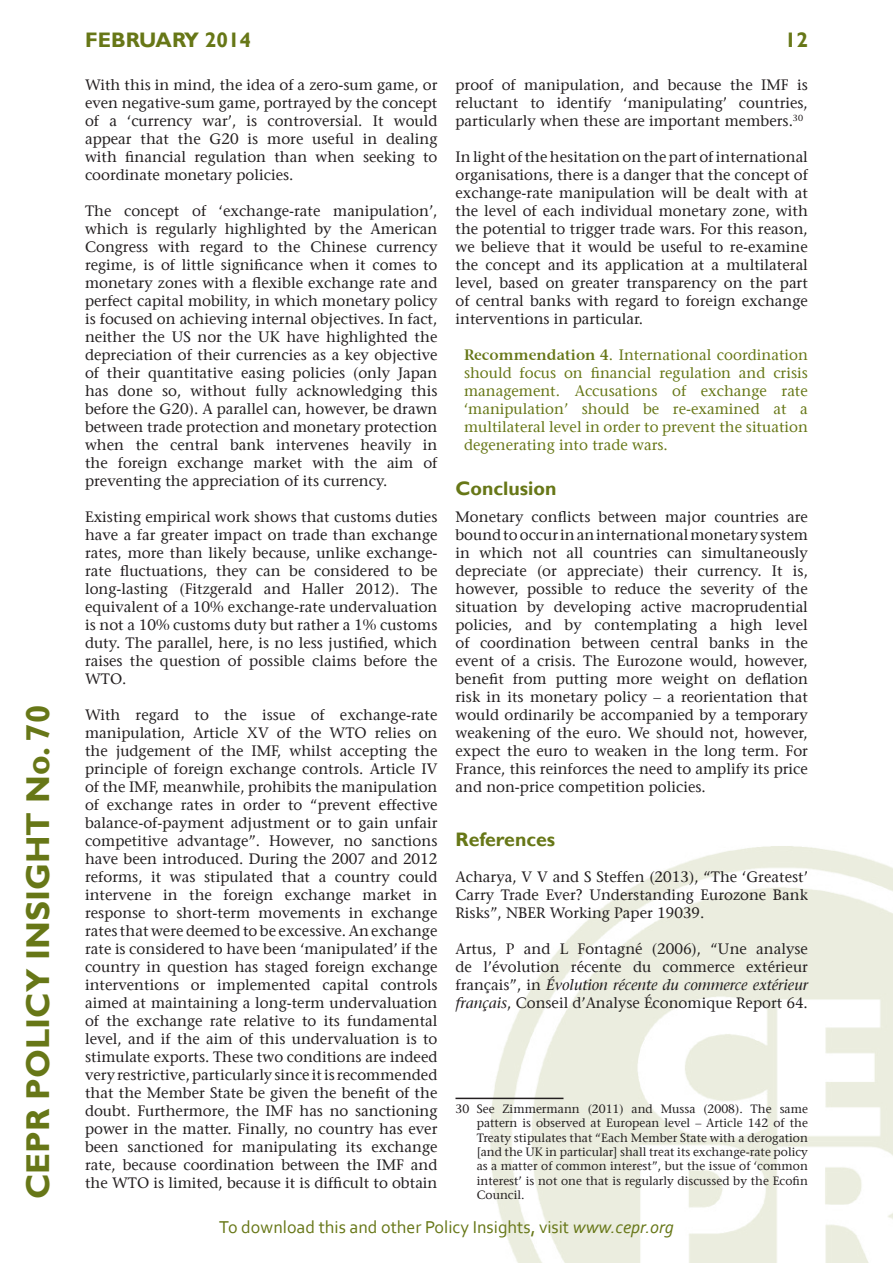
<style>
.page{position:relative;width:893px;height:1263px;background:#fff}
.page>*{position:absolute;margin:0;border:0;box-sizing:border-box;transform-origin:0 0}
.t1{font:700 33px "Gill Sans";color:#677717}
.t2{font:700 21px "Gill Sans";color:#677717}
.t3{font:700 19.5px "Gill Sans";color:#677717}
.t4{font:18px "Corbel";color:#677717}
.t5{font:15px/18px "Stone Serif";color:#231f20;text-align:justify}
.t6{font:15px/18px "Stone Serif";color:#677717;text-align:justify}
.t7{font:12px/14.4px "Stone Serif";color:#231f20;text-align:justify}
.s1{font-family:"Stone Serif Sem ITCTT Semi"}
.s2{font-style:italic}
</style>
<div class="page">
<img style="left:490px;top:846px;width:403px;height:417px">
<hr style="left:455px;top:1098px;width:108px;height:1px;background:#231f20">
<h1 class="t1" style="left:18px;top:1199px;width:496px;rotate:-90deg">CEPR POLICY INSIGHT No. 70</h1>
<h2 class="t2" style="left:85px;top:28px;width:168px">February 2014</h2>
<h2 class="t2" style="left:785px;top:28px;width:25px">12</h2>
<p class="t5" style="left:85px;top:76px;width:354px">With this in mind, the idea of a zero-sum game, or even negative-sum game, portrayed by the concept of a ‘currency war’, is controversial. It would appear that the G20 is more useful in dealing with financial regulation than when seeking to coordinate monetary policies.</p>
<p class="t5" style="left:85px;top:202px;width:354px">The concept of ‘exchange-rate manipulation’, which is regularly highlighted by the American Congress with regard to the Chinese currency regime, is of little significance when it comes to monetary zones with a flexible exchange rate and perfect capital mobility, in which monetary policy is focused on achieving internal objectives. In fact, neither the US nor the UK have highlighted the depreciation of their currencies as a key objective of their quantitative easing policies (only Japan has done so, without fully acknowledging this before the G20). A parallel can, however, be drawn between trade protection and monetary protection when the central bank intervenes heavily in the foreign exchange market with the aim of preventing the appreciation of its currency.</p>
<p class="t5" style="left:85px;top:508px;width:354px">Existing empirical work shows that customs duties have a far greater impact on trade than exchange rates, more than likely because, unlike exchange&shy;rate fluctuations, they can be considered to be long-lasting (Fitzgerald and Haller 2012). The equivalent of a 10% exchange-rate undervaluation is not a 10% customs duty but rather a 1% customs duty. The parallel, here, is no less justified, which raises the question of possible claims before the WTO.</p>
<p class="t5" style="left:85px;top:706px;width:354px">With regard to the issue of exchange-rate manipulation, Article XV of the WTO relies on the judgement of the IMF, whilst accepting the principle of foreign exchange controls. Article IV of the IMF, meanwhile, prohibits the manipulation of exchange rates in order to “prevent effective balance-of-payment adjustment or to gain unfair competitive advantage”. However, no sanctions have been introduced. During the 2007 and 2012 reforms, it was stipulated that a country could intervene in the foreign exchange market in response to short-term movements in exchange rates that were deemed to be excessive. An exchange rate is considered to have been ‘manipulated’ if the country in question has staged foreign exchange interventions or implemented capital controls aimed at maintaining a long-term undervaluation of the exchange rate relative to its fundamental level, and if the aim of this undervaluation is to stimulate exports. These two conditions are indeed very restrictive, particularly since it is recommended that the Member State be given the benefit of the doubt. Furthermore, the IMF has no sanctioning power in the matter. Finally, no country has ever been sanctioned for manipulating its exchange rate, because coordination between the IMF and the WTO is limited, because it is difficult to obtain</p>
<p class="t5" style="left:455px;top:76px;width:354px">proof of manipulation, and because the IMF is reluctant to identify ‘manipulating’ countries, particularly when these are important members.<sup>30</sup></p>
<p class="t5" style="left:455px;top:148px;width:354px">In light of the hesitation on the part of international organisations, there is a danger that the concept of exchange-rate manipulation will be dealt with at the level of each individual monetary zone, with the potential to trigger trade wars. For this reason, we believe that it would be useful to re-examine the concept and its application at a multilateral level, based on greater transparency on the part of central banks with regard to foreign exchange interventions in particular.</p>
<p class="t6" style="left:464px;top:346px;width:345px"><span class="s1">Recommendation 4</span>. International coordination should focus on financial regulation and crisis management. Accusations of exchange rate ‘manipulation’ should be re-examined at a multilateral level in order to prevent the situation degenerating into trade wars.</p>
<h3 class="t3" style="left:455px;top:476px;width:102px">Conclusion</h3>
<p class="t5" style="left:455px;top:508px;width:354px">Monetary conflicts between major countries are bound to occur in an international monetary system in which not all countries can simultaneously depreciate (or appreciate) their currency. It is, however, possible to reduce the severity of the situation by developing active macroprudential policies, and by contemplating a high level of coordination between central banks in the event of a crisis. The Eurozone would, however, benefit from putting more weight on deflation risk in its monetary policy – a reorientation that would ordinarily be accompanied by a temporary weakening of the euro. We should not, however, expect the euro to weaken in the long term. For France, this reinforces the need to amplify its price and non-price competition policies.</p>
<h3 class="t3" style="left:455px;top:828px;width:101px">References</h3>
<p class="t5" style="left:455px;top:868px;width:354px">Acharya, V V and S Steffen (2013), “The ‘Greatest’ Carry Trade Ever? Understanding Eurozone Bank Risks”, NBER Working Paper 19039.</p>
<p class="t5" style="left:455px;top:940px;width:354px">Artus, P and L Fontagné (2006), “Une analyse de l’évolution récente du commerce extérieur français”, in <span class="s2">Évolution récente du commerce extérieur français</span>, Conseil d’Analyse Économique Report 64.</p>
<p class="t7" style="left:477px;top:1101px;width:333px;text-indent:-21px">30 See Zimmermann (2011) and Mussa (2008). The same pattern is observed at European level – Article 142 of the Treaty stipulates that “Each Member State with a derogation [and the UK in particular] shall treat its exchange-rate policy as a matter of common interest”, but the issue of ‘common interest’ is not one that is regularly discussed by the Ecofin Council.</p>
<p class="t4" style="left:219px;top:1216px;width:456px">To download this and other Policy Insights, visit <span class="s2">www.cepr.org</span></p>
</div>
